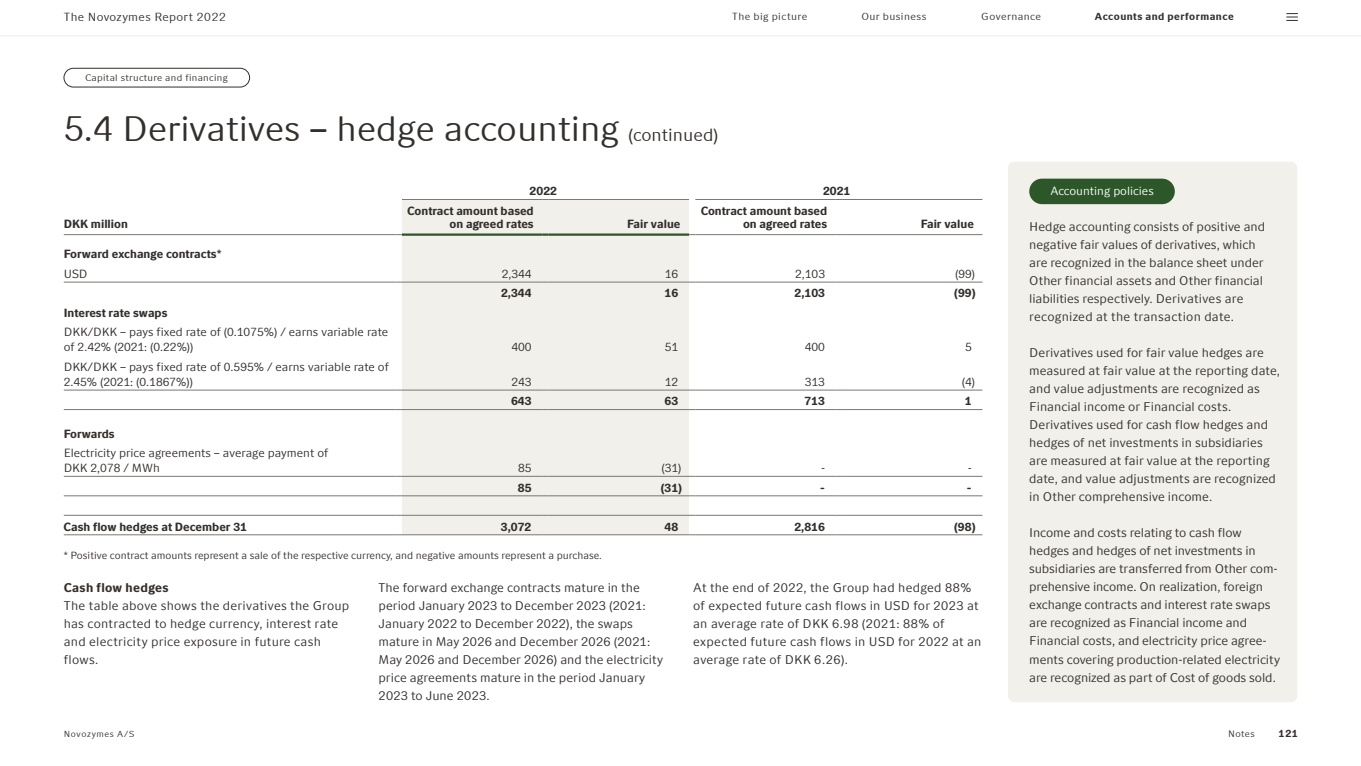
<style>
.page{position:relative;width:1361px;height:766px;background:#fff}
.page>*{position:absolute;margin:0;border:0;box-sizing:border-box;transform-origin:0 0}
.t1{font:36px "Novozymes";color:#332f2d}
.t2{font:12.75px/18px "Novozymes Rg New Name";color:#332f2d}
.t3{font:12.75px/18px "Novozymes Rg New Name";letter-spacing:.02em;color:#332f2d}
.t4{font:12.75px "Novozymes Bd New Name";letter-spacing:.025em;color:#332f2d}
.t5{font:12px/15px "Novozymes Rg New Name";color:#332f2d}
.t6{font:12px/13.5px "Novozymes Bd New Name";color:#332f2d;text-align:right}
.t7{font:12px "Novozymes";letter-spacing:.035em;color:#332f2d}
.t8{font:12px "Novozymes Rg New Name";color:#fff}
.t9{font:10.5px "Novozymes Rg New Name";color:#332f2d}
.t10{font:10.5px "Novozymes";letter-spacing:.04em;color:#332f2d}
.t11{font:700 10.5px "Novozymes";letter-spacing:.045em;color:#332f2d}
.t12{font:9.75px "Novozymes";letter-spacing:.03em;color:#332f2d}
.t13{font:9.6px "Novozymes";letter-spacing:.04em;color:#332f2d}
.t14{font:9px "Novozymes";letter-spacing:.065em;color:#332f2d}
.s1{font-size:18px}
</style>
<div class="page">
<div style="left:1008px;top:161px;width:289px;height:541px;background:#f2f0ea;border-radius:6px"></div>
<div style="left:402px;top:200px;width:287px;height:334px;background:#f2f0ea"></div>
<hr style="left:64px;top:234px;width:331px;height:1px;background:#7b7773">
<hr style="left:64px;top:476px;width:331px;height:1px;background:#7b7773">
<hr style="left:64px;top:495px;width:331px;height:1px;background:#7b7773">
<hr style="left:64px;top:515px;width:331px;height:1px;background:#7b7773">
<hr style="left:402px;top:476px;width:140px;height:1px;background:#7b7773">
<hr style="left:402px;top:495px;width:140px;height:1px;background:#7b7773">
<hr style="left:402px;top:515px;width:140px;height:1px;background:#7b7773">
<hr style="left:549px;top:476px;width:140px;height:1px;background:#7b7773">
<hr style="left:549px;top:495px;width:140px;height:1px;background:#7b7773">
<hr style="left:549px;top:515px;width:140px;height:1px;background:#7b7773">
<hr style="left:695px;top:476px;width:141px;height:1px;background:#7b7773">
<hr style="left:842px;top:476px;width:140px;height:1px;background:#7b7773">
<hr style="left:695px;top:495px;width:141px;height:1px;background:#7b7773">
<hr style="left:842px;top:495px;width:140px;height:1px;background:#7b7773">
<hr style="left:695px;top:515px;width:141px;height:1px;background:#7b7773">
<hr style="left:842px;top:515px;width:140px;height:1px;background:#7b7773">
<hr style="left:549px;top:390px;width:140px;height:1px;background:#7b7773">
<hr style="left:695px;top:409px;width:141px;height:1px;background:#7b7773">
<hr style="left:842px;top:409px;width:140px;height:1px;background:#7b7773">
<hr style="left:402px;top:409px;width:140px;height:1px;background:#7b7773">
<hr style="left:549px;top:409px;width:140px;height:1px;background:#7b7773">
<hr style="left:64px;top:409px;width:331px;height:1px;background:#7b7773">
<hr style="left:402px;top:233px;width:140px;height:3px;background:#2c5728">
<hr style="left:549px;top:233px;width:140px;height:3px;background:#2c5728">
<hr style="left:695px;top:234px;width:141px;height:1px;background:#7b7773">
<hr style="left:842px;top:234px;width:140px;height:1px;background:#7b7773">
<hr style="left:695px;top:282px;width:141px;height:1px;background:#7b7773">
<hr style="left:842px;top:282px;width:140px;height:1px;background:#7b7773">
<hr style="left:402px;top:282px;width:140px;height:1px;background:#7b7773">
<hr style="left:549px;top:282px;width:140px;height:1px;background:#7b7773">
<hr style="left:64px;top:282px;width:331px;height:1px;background:#7b7773">
<hr style="left:695px;top:534px;width:141px;height:1px;background:#7b7773">
<hr style="left:842px;top:534px;width:140px;height:1px;background:#7b7773">
<hr style="left:402px;top:534px;width:140px;height:1px;background:#7b7773">
<hr style="left:549px;top:534px;width:140px;height:1px;background:#7b7773">
<hr style="left:64px;top:534px;width:331px;height:1px;background:#7b7773">
<svg style="left:542px;top:233px;width:7px;height:3px"></svg>
<hr style="left:402px;top:199px;width:140px;height:1px;background:#7b7773">
<hr style="left:549px;top:199px;width:140px;height:1px;background:#7b7773">
<hr style="left:695px;top:199px;width:141px;height:1px;background:#7b7773">
<hr style="left:842px;top:199px;width:140px;height:1px;background:#7b7773">
<hr style="left:64px;top:390px;width:331px;height:1px;background:#7b7773">
<hr style="left:402px;top:390px;width:140px;height:1px;background:#7b7773">
<hr style="left:695px;top:390px;width:141px;height:1px;background:#7b7773">
<hr style="left:842px;top:390px;width:140px;height:1px;background:#7b7773">
<div style="left:64px;top:68px;width:186px;height:19px;border:1px solid #332f2d;border-radius:9px"></div>
<div style="left:1029px;top:178px;width:146px;height:26px;background:#2c5728;border-radius:13px"></div>
<div style="left:0;top:0;width:1361px;height:37px;background:#f7f7f6"></div>
<div style="left:0;top:0;width:1361px;height:34px;background:#fff"></div>
<svg style="left:1286px;top:13px;width:11px;height:8px"></svg>
<p class="t7" style="left:64px;top:10px;width:164px">The Novozymes Report 2022</p>
<p class="t10" style="left:732px;top:11px;width:77px">The big picture</p>
<p class="t10" style="left:861px;top:11px;width:67px">Our business</p>
<p class="t10" style="left:981px;top:11px;width:61px">Governance</p>
<p class="t11" style="left:1095px;top:11px;width:140px">Accounts and performance</p>
<p class="t12" style="left:85px;top:72px;width:144px">Capital structure and financing</p>
<h1 class="t1" style="left:64px;top:108px;width:656px">5.4 Derivatives – hedge accounting <span class="s1">(continued)</span></h1>
<p class="t6" style="left:64px;top:217px;width:66px">DKK million</p>
<p class="t6" style="left:530px;top:184px;width:29px">2022</p>
<p class="t6" style="left:823px;top:184px;width:29px">2021</p>
<p class="t6" style="left:407px;top:204px;width:128px">Contract amount based on agreed rates</p>
<p class="t6" style="left:627px;top:217px;width:55px">Fair value</p>
<p class="t6" style="left:701px;top:204px;width:128px">Contract amount based on agreed rates</p>
<p class="t6" style="left:920px;top:217px;width:55px">Fair value</p>
<p class="t6" style="left:64px;top:247px;width:159px">Forward exchange contracts*</p>
<p class="t5" style="left:64px;top:266px;width:25px">USD</p>
<p class="t5" style="left:502px;top:266px;width:31px">2,344</p>
<p class="t5" style="left:665px;top:266px;width:15px">16</p>
<p class="t5" style="left:795px;top:266px;width:31px">2,103</p>
<p class="t5" style="left:955px;top:266px;width:21px">(99)</p>
<p class="t6" style="left:501px;top:286px;width:32px">2,344</p>
<p class="t6" style="left:664px;top:286px;width:15px">16</p>
<p class="t6" style="left:794px;top:286px;width:32px">2,103</p>
<p class="t6" style="left:954px;top:286px;width:24px">(99)</p>
<p class="t6" style="left:64px;top:306px;width:105px">Interest rate swaps</p>
<p class="t5" style="left:64px;top:324px;width:326px">DKK/DKK – pays fixed rate of (0.1075%) / earns variable rate of 2.42% (2021: (0.22%))</p>
<p class="t5" style="left:511px;top:339px;width:22px">400</p>
<p class="t5" style="left:665px;top:339px;width:15px">51</p>
<p class="t5" style="left:805px;top:339px;width:22px">400</p>
<p class="t5" style="left:965px;top:339px;width:8px">5</p>
<p class="t5" style="left:64px;top:359px;width:327px">DKK/DKK – pays fixed rate of 0.595% / earns variable rate of<br>2.45% (2021: (0.1867%))</p>
<p class="t6" style="left:64px;top:426px;width:53px">Forwards</p>
<p class="t5" style="left:64px;top:445px;width:266px">Electricity price agreements – average payment of<br>DKK 2,078 / MWh</p>
<p class="t5" style="left:511px;top:374px;width:22px">243</p>
<p class="t5" style="left:665px;top:374px;width:15px">12</p>
<p class="t5" style="left:805px;top:374px;width:22px">313</p>
<p class="t5" style="left:961px;top:374px;width:15px">(4)</p>
<p class="t6" style="left:511px;top:394px;width:22px">643</p>
<p class="t6" style="left:664px;top:394px;width:15px">63</p>
<p class="t6" style="left:804px;top:394px;width:22px">713</p>
<p class="t6" style="left:965px;top:394px;width:8px">1</p>
<p class="t5" style="left:518px;top:460px;width:15px">85</p>
<p class="t5" style="left:661px;top:460px;width:21px">(31)</p>
<p class="t5" style="left:821px;top:460px;width:5px">-</p>
<p class="t5" style="left:968px;top:460px;width:5px">-</p>
<p class="t6" style="left:518px;top:480px;width:15px">85</p>
<p class="t6" style="left:660px;top:480px;width:24px">(31)</p>
<p class="t6" style="left:820px;top:480px;width:6px">-</p>
<p class="t6" style="left:967px;top:480px;width:6px">-</p>
<p class="t6" style="left:64px;top:519px;width:185px">Cash flow hedges at December 31</p>
<p class="t6" style="left:501px;top:519px;width:32px">3,072</p>
<p class="t6" style="left:664px;top:519px;width:15px">48</p>
<p class="t6" style="left:794px;top:519px;width:32px">2,816</p>
<p class="t6" style="left:954px;top:519px;width:24px">(98)</p>
<p class="t9" style="left:64px;top:549px;width:539px">* Positive contract amounts represent a sale of the respective currency, and negative amounts represent a purchase.</p>
<p class="t4" style="left:64px;top:580px;width:106px">Cash flow hedges</p>
<p class="t3" style="left:64px;top:596px;width:287px">The table above shows the derivatives the Group has contracted to hedge currency, interest rate and electricity price exposure in future cash flows.</p>
<p class="t2" style="left:378px;top:578px;width:286px">The forward exchange contracts mature in the period January 2023 to December 2023 (2021:<br>January 2022 to December 2022), the swaps mature in May 2026 and December 2026 (2021:<br>May 2026 and December 2026) and the electricity price agreements mature in the period January 2023 to June 2023.</p>
<p class="t3" style="left:693px;top:578px;width:290px">At the end of 2022, the Group had hedged 88% of expected future cash flows in USD for 2023 at an average rate of DKK 6.98 (2021: 88% of expected future cash flows in USD for 2022 at an average rate of DKK 6.26).</p>
<p class="t8" style="left:1050px;top:184px;width:105px">Accounting policies</p>
<p class="t2" style="left:1029px;top:217px;width:237px">Hedge accounting consists of positive and negative fair values of derivatives, which are recognized in the balance sheet under Other financial assets and Other financial liabilities respectively. Derivatives are recognized at the transaction date.</p>
<p class="t2" style="left:1029px;top:343px;width:252px">Derivatives used for fair value hedges are measured at fair value at the reporting date, and value adjustments are recognized as Financial income or Financial costs.<br>Derivatives used for cash flow hedges and hedges of net investments in subsidiaries are measured at fair value at the reporting date, and value adjustments are recognized in Other comprehensive income.</p>
<p class="t2" style="left:1029px;top:523px;width:252px">Income and costs relating to cash flow hedges and hedges of net investments in subsidiaries are transferred from Other com&shy;prehensive income. On realization, foreign exchange contracts and interest rate swaps are recognized as Financial income and Financial costs, and electricity price agree&shy;ments covering production-related electricity are recognized as part of Cost of goods sold.</p>
<p class="t14" style="left:64px;top:729px;width:72px">Novozymes A/S</p>
<p class="t13" style="left:1228px;top:728px;width:28px">Notes</p>
<p class="t11" style="left:1278px;top:727px;width:21px">121</p>
</div>
